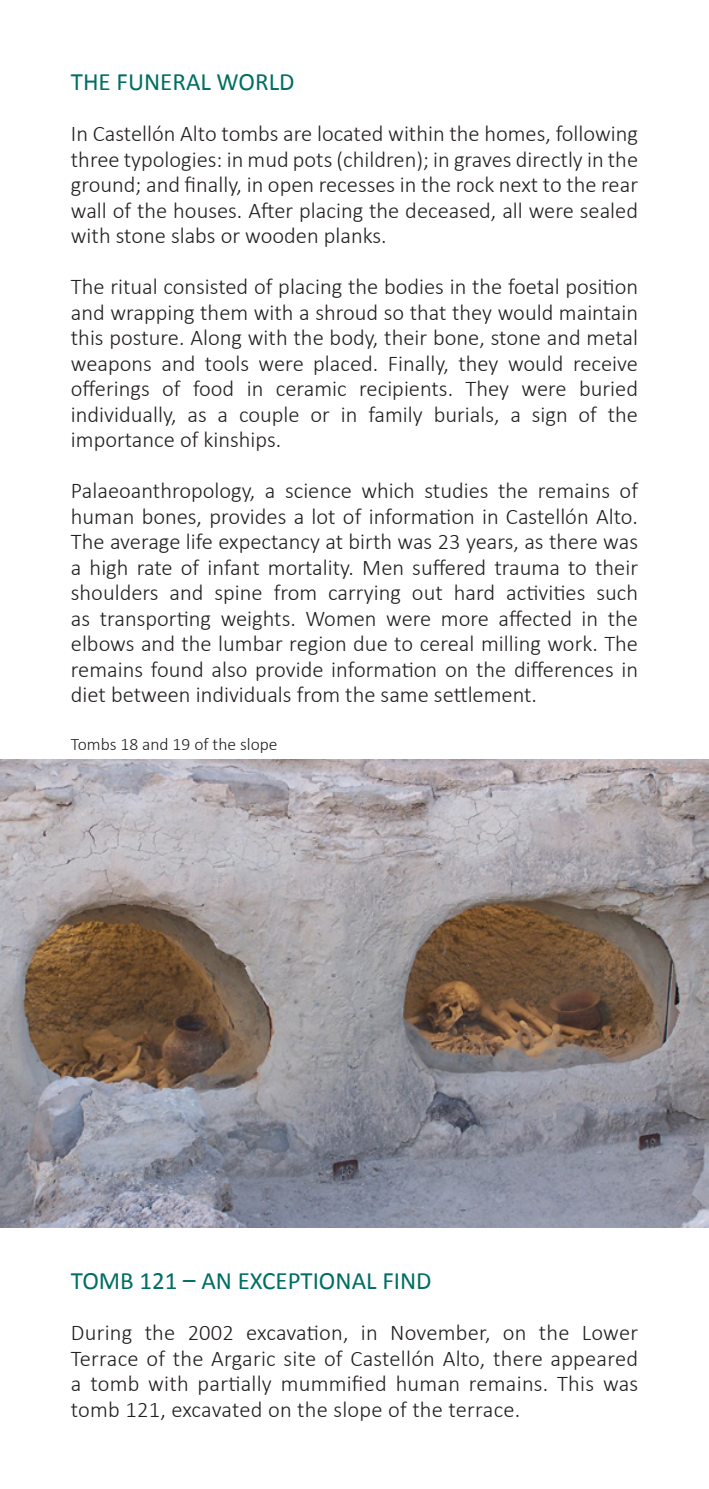
<style>
.page{position:relative;width:709px;height:1489px;background:#fff}
.page>*{position:absolute;margin:0;border:0;box-sizing:border-box;transform-origin:0 0}
.Epígrafe{font:25px "Calibri";color:#006e63}
.Principal{font:300 22.5px/25.5px "Calibri";color:#231f20;text-align:justify}
.Pie_de_foto{font:300 17.5px "Calibri";color:#231f20}
</style>
<div class="page">
<img style="left:0;top:759px;width:709px;height:468px">
<p class="Epígrafe" style="left:71px;top:66px;width:225px">THE FUNERAL WORLD</p>
<p class="Principal" style="left:71px;top:121px;width:568px">In Castellón Alto tombs are located within the homes, following three typologies: in mud pots (children); in graves directly in the ground; and finally, in open recesses in the rock next to the rear wall of the houses. After placing the deceased, all were sealed with stone slabs or wooden planks.</p>
<p class="Principal" style="left:71px;top:274px;width:568px">The ritual consisted of placing the bodies in the foetal position and wrapping them with a shroud so that they would maintain this posture. Along with the body, their bone, stone and metal weapons and tools were placed. Finally, they would receive offerings of food in ceramic recipients. They were buried individually, as a couple or in family burials, a sign of the importance of kinships.</p>
<p class="Principal" style="left:71px;top:478px;width:568px">Palaeoanthropology, a science which studies the remains of human bones, provides a lot of information in Castellón Alto.<br>The average life expectancy at birth was 23 years, as there was a high rate of infant mortality. Men suffered trauma to their shoulders and spine from carrying out hard activities such as transporting weights. Women were more affected in the elbows and the lumbar region due to cereal milling work. The remains found also provide information on the differences in diet between individuals from the same settlement.</p>
<p class="Pie_de_foto" style="left:71px;top:733px;width:208px">Tombs 18 and 19 of the slope</p>
<p class="Epígrafe" style="left:71px;top:1265px;width:362px">TOMB 121 – AN EXCEPTIONAL FIND</p>
<p class="Principal" style="left:71px;top:1319px;width:569px">During the 2002 excavation, in November, on the Lower Terrace of the Argaric site of Castellón Alto, there appeared a tomb with partially mummified human remains. This was tomb 121, excavated on the slope of the terrace.</p>
</div>
